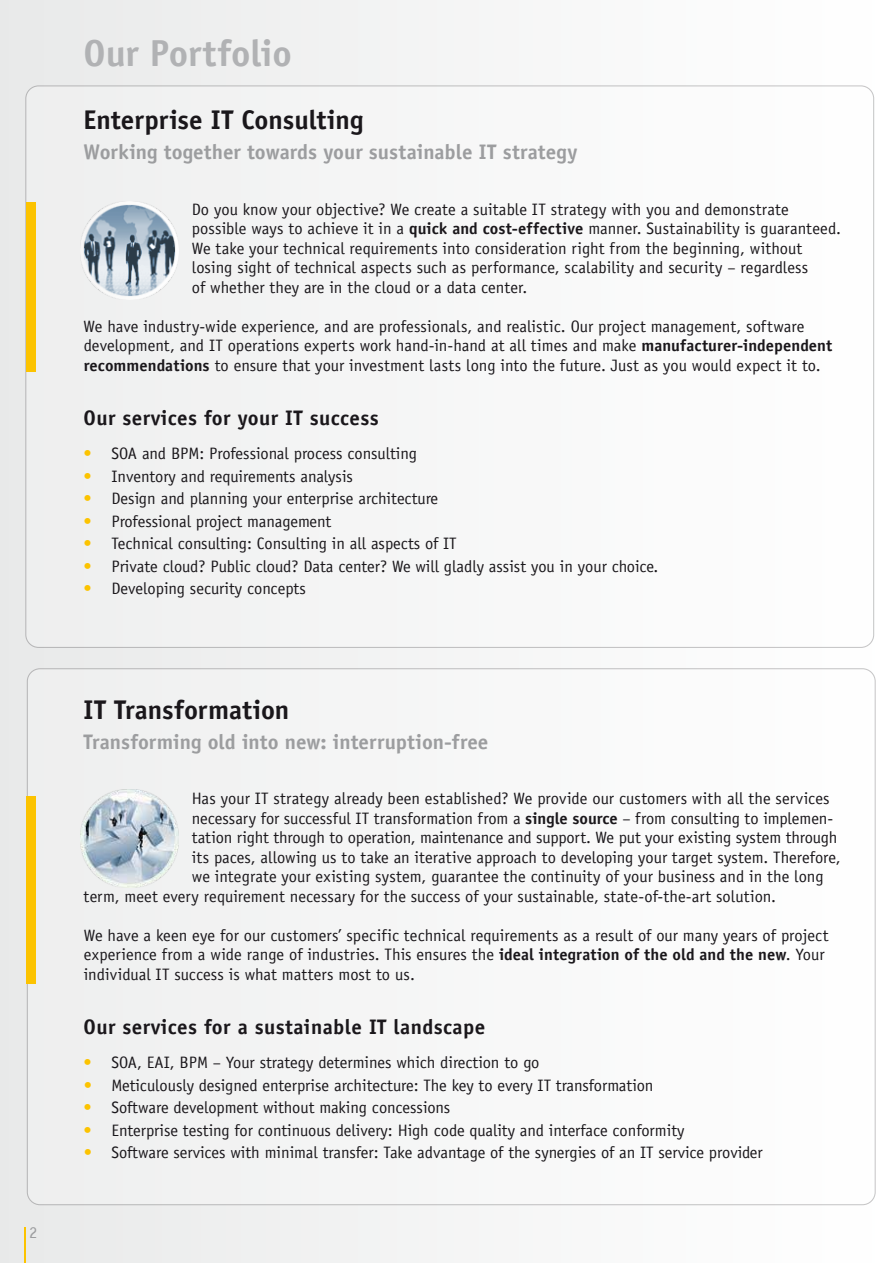
<style>
.page{position:relative;width:896px;height:1263px;background:#f3f4f4}
.page>*{position:absolute;margin:0;border:0;box-sizing:border-box;transform-origin:0 0}
.t1{font:700 37.5px "Officina Sans";letter-spacing:-.01em;color:#b1b2b4}
.t2{font:700 27px "Officina Sans";color:#1a171b}
.t3{font:700 21px "Officina Sans";color:#9c9d9f}
.t4{font:700 21px "Officina Sans";letter-spacing:.02em;color:#1a171b}
.t5{font:16.5px/19.5px "Officina Sans";color:#1a171b}
.t6{font:16.5px "Officina Sans";color:#9c9d9f}
.s1{font-weight:700}
.s2{color:#fcc300}
</style>
<div class="page">
<div style="left:27px;top:669px;width:848px;height:536px;background:#f7f7f7;border-radius:13px"></div>
<div style="left:26px;top:86px;width:847px;height:561px;background:#f7f7f7;border-radius:13px"></div>
<hr style="left:24px;top:1227px;width:2px;height:36px;background:#fcc300">
<img style="left:81px;top:201px;width:97px;height:98px">
<img style="left:81px;top:789px;width:98px;height:98px">
<div style="left:26px;top:202px;width:9px;height:170px;background:#fcc300"></div>
<div style="left:26px;top:796px;width:9px;height:188px;background:#fcc300"></div>
<p class="t6" style="left:29px;top:1222px;width:10px">2</p>
<h1 class="t1" style="left:84px;top:30px;width:210px">Our Portfolio</h1>
<h2 class="t2" style="left:84px;top:103px;width:281px">Enterprise IT Consulting</h2>
<p class="t3" style="left:84px;top:139px;width:495px">Working together towards your sustainable IT strategy</p>
<p class="t5" style="left:192px;top:199px;width:651px">Do you know your objective? We create a suitable IT strategy with you and demonstrate possible ways to achieve it in a <span class="s1">quick and cost-effective</span> manner. Sustainability is guaranteed.<br>We take your technical requirements into consideration right from the beginning, without losing sight of technical aspects such as performance, scalability and security – regardless<br>of whether they are in the cloud or a data center.</p>
<p class="t5" style="left:84px;top:316px;width:750px">We have industry-wide experience, and are professionals, and realistic. Our project management, software development, and IT operations experts work hand-in-hand at all times and make <span class="s1">manufacturer-independent recommendations</span> to ensure that your investment lasts long into the future. Just as you would expect it to.</p>
<p class="t4" style="left:84px;top:404px;width:297px">Our services for your IT success</p>
<p class="t5" style="left:84px;top:444px;width:335px"><span class="s2">•</span> SOA and BPM: Professional process consulting</p>
<p class="t5" style="left:84px;top:466px;width:271px"><span class="s2">•</span> Inventory and requirements analysis</p>
<p class="t5" style="left:84px;top:489px;width:356px"><span class="s2">•</span> Design and planning your enterprise architecture</p>
<p class="t5" style="left:84px;top:511px;width:249px"><span class="s2">•</span> Professional project management</p>
<p class="t5" style="left:84px;top:534px;width:374px"><span class="s2">•</span> Technical consulting: Consulting in all aspects of IT</p>
<p class="t5" style="left:84px;top:556px;width:576px"><span class="s2">•</span> Private cloud? Public cloud? Data center? We will gladly assist you in your choice.</p>
<p class="t5" style="left:84px;top:579px;width:224px"><span class="s2">•</span> Developing security concepts</p>
<h2 class="t2" style="left:84px;top:692px;width:207px">IT Transformation</h2>
<p class="t3" style="left:84px;top:728px;width:406px">Transforming old into new: interruption-free</p>
<p class="t5" style="left:192px;top:789px;width:639px">Has your IT strategy already been established? We provide our customers with all the services</p>
<p class="t5" style="left:192px;top:808px;width:643px">necessary for successful IT transformation from a <span class="s1">single source</span> – from consulting to implemen-</p>
<p class="t5" style="left:192px;top:828px;width:647px">tation right through to operation, maintenance and support. We put your existing system through</p>
<p class="t5" style="left:192px;top:847px;width:650px">its paces, allowing us to take an iterative approach to developing your target system. Therefore,</p>
<p class="t5" style="left:192px;top:867px;width:633px">we integrate your existing system, guarantee the continuity of your business and in the long</p>
<p class="t5" style="left:84px;top:886px;width:694px">term, meet every requirement necessary for the success of your sustainable, state-of-the-art solution.</p>
<p class="t5" style="left:84px;top:925px;width:746px">We have a keen eye for our customers’ specific technical requirements as a result of our many years of project experience from a wide range of industries. This ensures the <span class="s1">ideal integration of the old and the new</span>. Your individual IT success is what matters most to us.</p>
<p class="t4" style="left:84px;top:1013px;width:403px">Our services for a sustainable IT landscape</p>
<p class="t5" style="left:84px;top:1053px;width:457px"><span class="s2">•</span> SOA, EAI, BPM – Your strategy determines which direction to go</p>
<p class="t5" style="left:84px;top:1075px;width:571px"><span class="s2">•</span> Meticulously designed enterprise architecture: The key to every IT transformation</p>
<p class="t5" style="left:84px;top:1098px;width:368px"><span class="s2">•</span> Software development without making concessions</p>
<p class="t5" style="left:84px;top:1120px;width:602px"><span class="s2">•</span> Enterprise testing for continuous delivery: High code quality and interface conformity</p>
<p class="t5" style="left:84px;top:1143px;width:680px"><span class="s2">•</span> Software services with minimal transfer: Take advantage of the synergies of an IT service provider</p>
</div>
